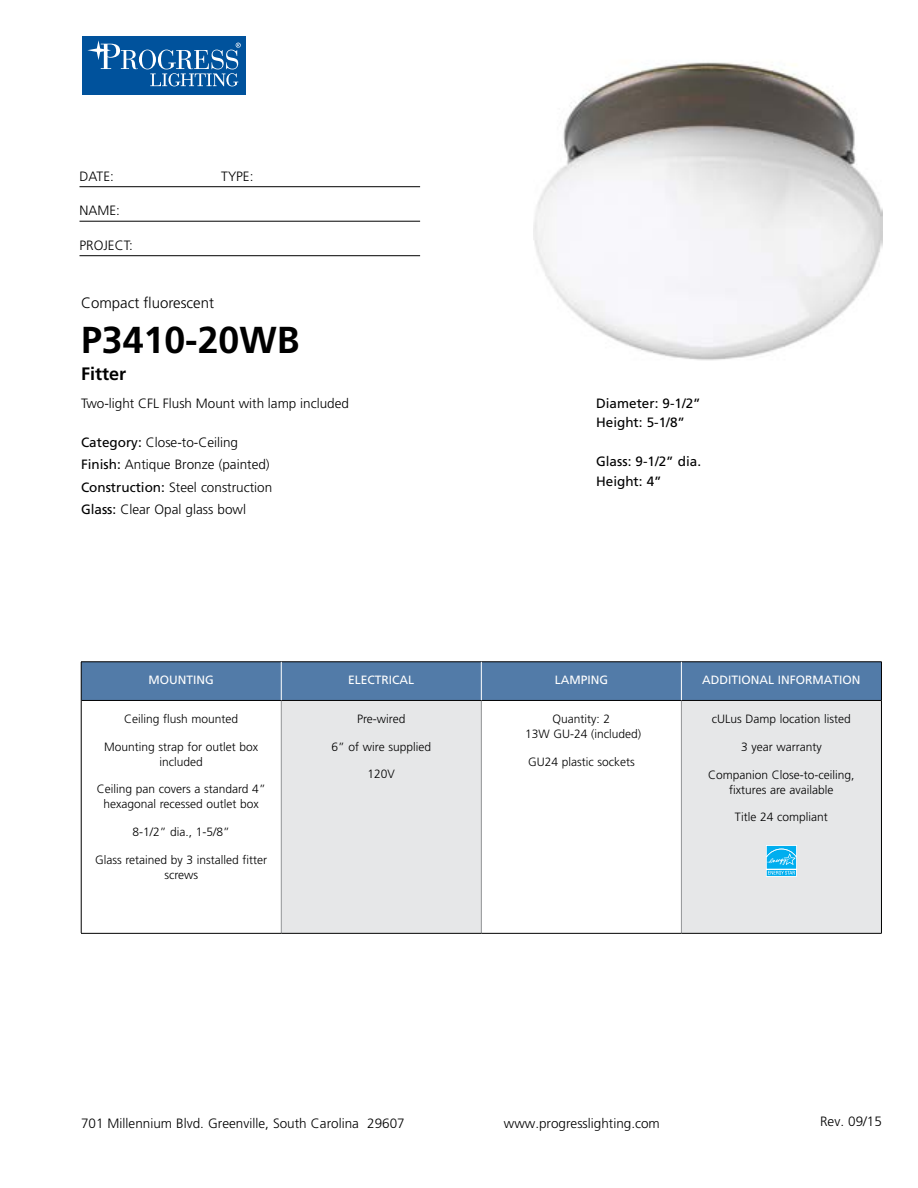
<style>
.page{position:relative;width:918px;height:1188px;background:#fff}
.page>*{position:absolute;margin:0;border:0;box-sizing:border-box;transform-origin:0 0}
.t1{font:700 37.5px "Frutiger LT Std";color:#000}
.t2{font:700 18px "Frutiger LT Std";color:#000}
.t3{font:300 15px "Frutiger LT Std";color:#000}
.t4{font:300 13.5px/22.5px "Frutiger LT Std";color:#000}
.t5{font:13.5px/19.5px "Frutiger LT Std";color:#000}
.t6{font:300 12px/15px "Frutiger LT Std";color:#000;text-align:center}
.t7{font:12px "Frutiger LT Std";color:#fff}
.s1{font-weight:400}
</style>
<div class="page">
<div style="left:82px;top:36px;width:164px;height:59px;background:#00529c"></div>
<svg style="left:139px;top:50px;width:17px;height:19px"></svg>
<div style="left:142px;top:50px;width:11px;height:19px;background:#00529c;border-radius:50%"></div>
<svg style="left:87px;top:40px;width:51px;height:29px"></svg>
<svg style="left:150px;top:43px;width:91px;height:43px"></svg>
<hr style="left:80px;top:186px;width:340px;height:1px;background:#000">
<hr style="left:80px;top:221px;width:340px;height:1px;background:#000">
<hr style="left:80px;top:255px;width:340px;height:1px;background:#000">
<div style="left:82px;top:663px;width:799px;height:37px;background:#527ba8"></div>
<div style="left:281px;top:700px;width:200px;height:233px;background:#e6e7e8"></div>
<div style="left:681px;top:700px;width:200px;height:233px;background:#e6e7e8"></div>
<hr style="left:281px;top:701px;width:1px;height:232px;background:#939598">
<hr style="left:481px;top:701px;width:1px;height:232px;background:#939598">
<hr style="left:681px;top:701px;width:1px;height:232px;background:#939598">
<hr style="left:81px;top:700px;width:200px;height:1px;background:#000">
<hr style="left:281px;top:700px;width:200px;height:1px;background:#000">
<hr style="left:481px;top:700px;width:200px;height:1px;background:#000">
<hr style="left:681px;top:700px;width:200px;height:1px;background:#000">
<hr style="left:81px;top:933px;width:200px;height:1px;background:#000">
<hr style="left:281px;top:933px;width:200px;height:1px;background:#000">
<hr style="left:481px;top:933px;width:200px;height:1px;background:#000">
<hr style="left:681px;top:933px;width:201px;height:1px;background:#000">
<hr style="left:81px;top:662px;width:200px;height:1px;background:#000">
<hr style="left:81px;top:662px;width:1px;height:38px;background:#000">
<hr style="left:281px;top:662px;width:200px;height:1px;background:#000">
<hr style="left:481px;top:662px;width:200px;height:1px;background:#000">
<hr style="left:681px;top:662px;width:201px;height:1px;background:#000">
<hr style="left:881px;top:662px;width:1px;height:38px;background:#000">
<hr style="left:81px;top:700px;width:1px;height:233px;background:#000">
<hr style="left:881px;top:700px;width:1px;height:233px;background:#000">
<hr style="left:281px;top:662px;width:1px;height:38px;background:#fff">
<hr style="left:681px;top:662px;width:1px;height:38px;background:#fff">
<hr style="left:481px;top:662px;width:1px;height:38px;background:#fff">
<svg style="left:766px;top:845px;width:31px;height:1px"></svg>
<svg style="left:766px;top:846px;width:31px;height:31px"></svg>
<img style="left:533px;top:62px;width:349px;height:299px">
<p class="t4" style="left:80px;top:165px;width:36px">DATE:</p>
<p class="t4" style="left:221px;top:165px;width:34px">TYPE:</p>
<p class="t4" style="left:80px;top:200px;width:42px">NAME:</p>
<p class="t4" style="left:80px;top:234px;width:55px">PROJECT:</p>
<p class="t3" style="left:81px;top:294px;width:135px">Compact fluorescent</p>
<h1 class="t1" style="left:81px;top:318px;width:220px">P3410-20WB</h1>
<h2 class="t2" style="left:81px;top:363px;width:47px">Fitter</h2>
<p class="t4" style="left:81px;top:392px;width:269px">Two-light CFL Flush Mount with lamp included</p>
<p class="t4" style="left:81px;top:431px;width:193px"><span class="s1">Category:</span> Close-to-Ceiling<br><span class="s1">Finish:</span> Antique Bronze (painted)<br><span class="s1">Construction:</span> Steel construction<br><span class="s1">Glass:</span> Clear Opal glass bowl</p>
<p class="t5" style="left:596px;top:393px;width:106px">Diameter: 9-1/2”<br>Height: 5-1/8”</p>
<p class="t5" style="left:596px;top:452px;width:107px">Glass: 9-1/2” dia.<br>Height: 4”</p>
<p class="t7" style="left:149px;top:673px;width:67px">MOUNTING</p>
<p class="t7" style="left:348px;top:673px;width:68px">ELECTRICAL</p>
<p class="t7" style="left:555px;top:673px;width:55px">LAMPING</p>
<p class="t7" style="left:702px;top:673px;width:160px">ADDITIONAL INFORMATION</p>
<p class="t6" style="left:124px;top:711px;width:116px">Ceiling flush mounted</p>
<p class="t6" style="left:104px;top:739px;width:156px">Mounting strap for outlet box included</p>
<p class="t6" style="left:97px;top:782px;width:170px">Ceiling pan covers a standard 4” hexagonal recessed outlet box</p>
<p class="t6" style="left:133px;top:825px;width:99px">8-1/2” dia., 1-5/8”</p>
<p class="t6" style="left:95px;top:853px;width:174px">Glass retained by 3 installed fitter screws</p>
<p class="t6" style="left:357px;top:712px;width:50px">Pre-wired</p>
<p class="t6" style="left:332px;top:739px;width:101px">6” of wire supplied</p>
<p class="t6" style="left:368px;top:767px;width:29px">120V</p>
<p class="t6" style="left:712px;top:712px;width:141px">cULus Damp location listed</p>
<p class="t6" style="left:741px;top:739px;width:82px">3 year warranty</p>
<p class="t6" style="left:708px;top:767px;width:148px">Companion Close-to-ceiling, fixtures are available</p>
<p class="t6" style="left:735px;top:810px;width:94px">Title 24 compliant</p>
<p class="t6" style="left:525px;top:712px;width:118px">Quantity: 2<br>13W GU-24 (included)</p>
<p class="t6" style="left:528px;top:754px;width:108px">GU24 plastic sockets</p>
<p class="t4" style="left:81px;top:1112px;width:325px">701 Millennium Blvd. Greenville, South Carolina 29607</p>
<p class="t4" style="left:504px;top:1112px;width:158px">www.progresslighting.com</p>
<p class="t4" style="left:820px;top:1110px;width:63px">Rev. 09/15</p>
</div>
